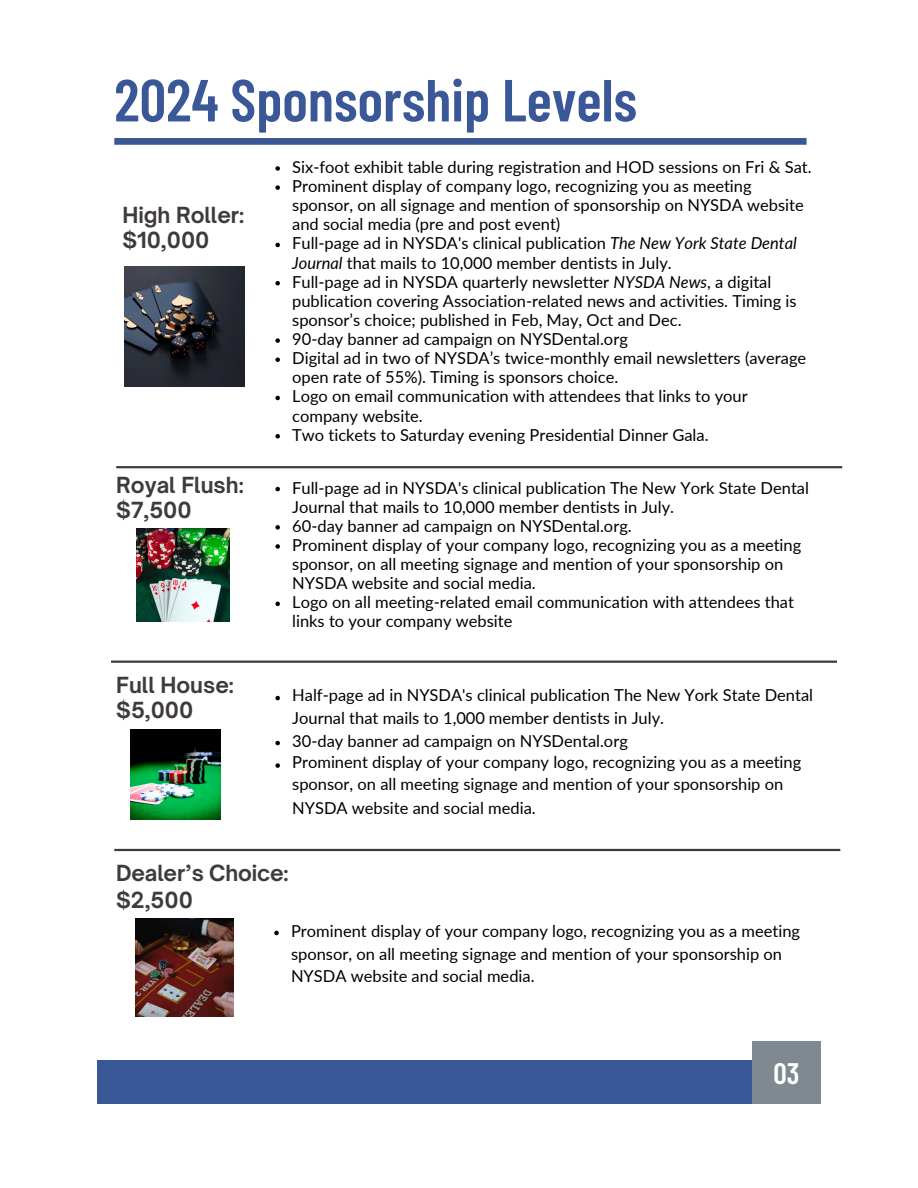
<style>
.page{position:relative;width:918px;height:1188px;background:#fff}
.page>*{position:absolute;margin:0;border:0;box-sizing:border-box;transform-origin:0 0}
.t1{font:600 59.25px "Barlow Condensed";color:#3a5897}
.t2{font:600 29.7px "Barlow Condensed";color:#fff}
.t3{font:700 21.3px/24.8px "Open Sauce One";color:#403b3b}
.t4{font:16.5px/19.2px "Lato";color:#000}
.s1{font-style:italic}
</style>
<div class="page">
<div style="left:752px;top:1041px;width:69px;height:63px;background:#808991"></div>
<div style="left:97px;top:1060px;width:655px;height:44px;background:#3a5897"></div>
<hr style="left:116px;top:466px;width:726px;height:2px;background:#403b3b">
<div style="left:114px;top:138px;width:693px;height:7px;background:#3a5897"></div>
<img style="left:124px;top:266px;width:121px;height:120px">
<img style="left:136px;top:528px;width:94px;height:94px">
<svg style="left:275px;top:166px;width:5px;height:5px"></svg>
<svg style="left:275px;top:185px;width:5px;height:5px"></svg>
<svg style="left:275px;top:243px;width:5px;height:4px"></svg>
<svg style="left:275px;top:281px;width:5px;height:4px"></svg>
<svg style="left:275px;top:338px;width:5px;height:5px"></svg>
<svg style="left:275px;top:357px;width:5px;height:5px"></svg>
<svg style="left:275px;top:396px;width:5px;height:4px"></svg>
<svg style="left:275px;top:434px;width:5px;height:4px"></svg>
<svg style="left:275px;top:487px;width:5px;height:4px"></svg>
<svg style="left:275px;top:525px;width:5px;height:5px"></svg>
<svg style="left:275px;top:544px;width:5px;height:5px"></svg>
<svg style="left:275px;top:602px;width:5px;height:4px"></svg>
<svg style="left:275px;top:696px;width:5px;height:4px"></svg>
<svg style="left:275px;top:741px;width:5px;height:4px"></svg>
<svg style="left:275px;top:763px;width:5px;height:5px"></svg>
<hr style="left:111px;top:661px;width:726px;height:2px;background:#403b3b">
<img style="left:131px;top:729px;width:90px;height:90px">
<svg style="left:274px;top:931px;width:5px;height:4px"></svg>
<img style="left:136px;top:919px;width:98px;height:98px">
<hr style="left:114px;top:849px;width:726px;height:2px;background:#403b3b">
<h1 class="t1" style="left:114px;top:58px;width:524px">2024 Sponsorship Levels</h1>
<p class="t3" style="left:122px;top:203px;width:123px">High Roller: $10,000</p>
<p class="t3" style="left:116px;top:472px;width:129px">Royal Flush: $7,500</p>
<p class="t3" style="left:116px;top:672px;width:119px">Full House: $5,000</p>
<p class="t4" style="left:292px;top:157px;width:521px">Six-foot exhibit table during registration and HOD sessions on Fri &amp; Sat.<br>Prominent display of company logo, recognizing you as meeting sponsor, on all signage and mention of sponsorship on NYSDA website and social media (pre and post event)<br>Full-page ad in NYSDA's clinical publication <span class="s1">The New York State Dental Journal</span> that mails to 10,000 member dentists in July.<br>Full-page ad in NYSDA quarterly newsletter <span class="s1">NYSDA News</span>, a digital publication covering Association-related news and activities. Timing is sponsor’s choice; published in Feb, May, Oct and Dec.<br>90-day banner ad campaign on NYSDental.org<br>Digital ad in two of NYSDA’s twice-monthly email newsletters (average open rate of 55%). Timing is sponsors choice.<br>Logo on email communication with attendees that links to your company website.<br>Two tickets to Saturday evening Presidential Dinner Gala.</p>
<p class="t4" style="left:292px;top:477px;width:518px">Full-page ad in NYSDA's clinical publication The New York State Dental Journal that mails to 10,000 member dentists in July.<br>60-day banner ad campaign on NYSDental.org.<br>Prominent display of your company logo, recognizing you as a meeting sponsor, on all meeting signage and mention of your sponsorship on NYSDA website and social media.<br>Logo on all meeting-related email communication with attendees that links to your company website</p>
<p class="t4" style="left:292px;top:683px;width:522px;line-height:23px">Half-page ad in NYSDA's clinical publication The New York State Dental<br>Journal that mails to 1,000 member dentists in July.<br>30-day banner ad campaign on NYSDental.org</p>
<p class="t4" style="left:292px;top:750px;width:511px;line-height:23px">Prominent display of your company logo, recognizing you as a meeting sponsor, on all meeting signage and mention of your sponsorship on<br>NYSDA website and social media.</p>
<p class="t3" style="left:116px;top:859px;width:174px;line-height:27px">Dealer’s Choice: $2,500</p>
<p class="t4" style="left:291px;top:920px;width:511px;line-height:22.5px">Prominent display of your company logo, recognizing you as a meeting sponsor, on all meeting signage and mention of your sponsorship on<br>NYSDA website and social media.</p>
<h2 class="t2" style="left:773px;top:1052px;width:27px">03</h2>
</div>
